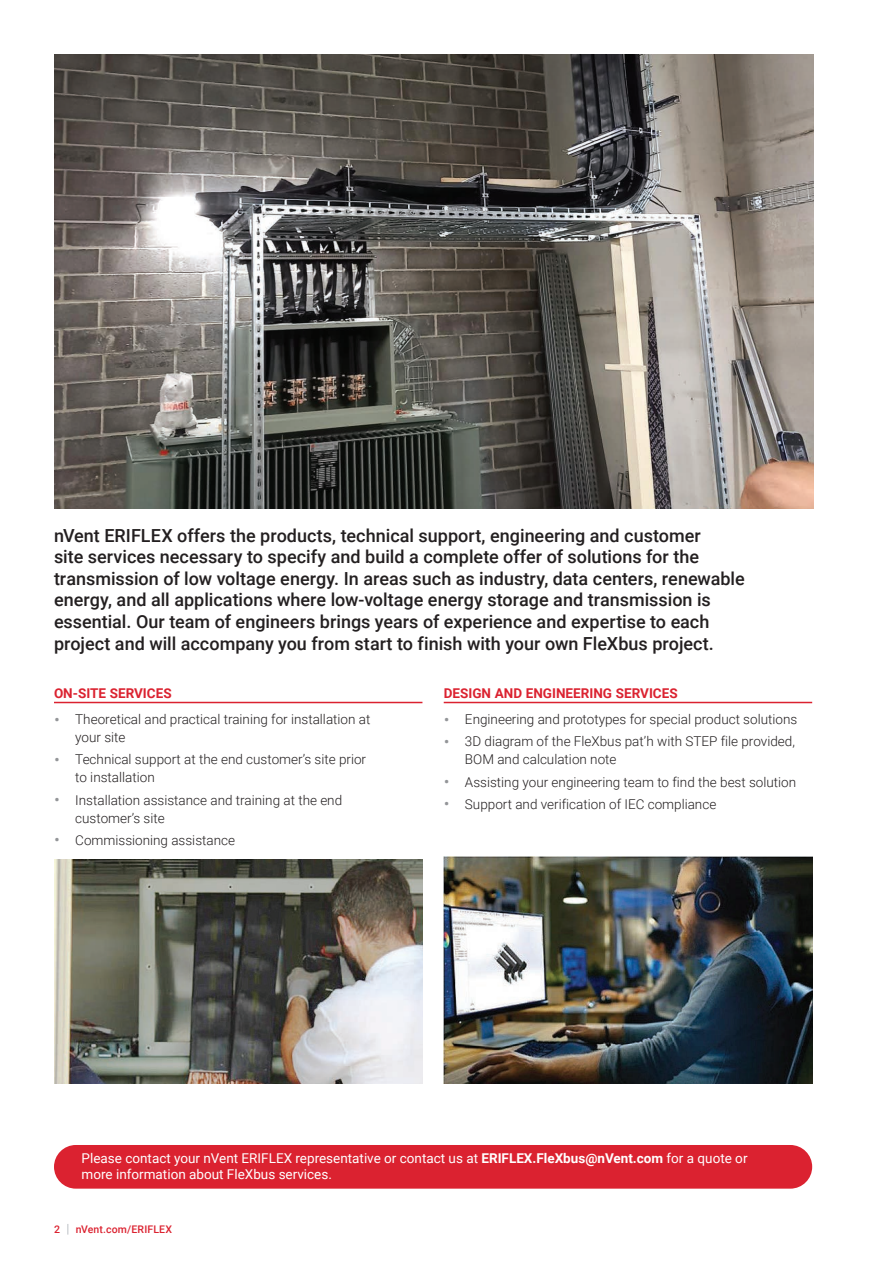
<style>
.page{position:relative;width:893px;height:1263px;background:#fff}
.page>*{position:absolute;margin:0;border:0;box-sizing:border-box;transform-origin:0 0}
.Description{font:500 18px/21.6px "Roboto";color:#231f20}
.t1{font:300 13.5px/18px "Roboto";color:#231f20}
.Bodytext_1{font:13.5px/16.5px "Roboto";color:#fff}
.Subhead{font:700 13.5px "Roboto";color:#db2230}
.t2{font:500 10.5px "Roboto";letter-spacing:.015em;color:#db2230}
.s1{font-size:18px;color:#939598}
.s2{font-weight:700}
.s3{font-weight:300;font-size:12.6px;color:#8f959e}
</style>
<div class="page">
<hr style="left:54px;top:702px;width:368px;height:1px;background:#db2230">
<hr style="left:444px;top:702px;width:368px;height:1px;background:#db2230">
<img style="left:54px;top:859px;width:368px;height:224px">
<img style="left:444px;top:856px;width:368px;height:227px">
<img style="left:54px;top:54px;width:759px;height:455px">
<div style="left:54px;top:1145px;width:758px;height:43px;background:#db2230;border-radius:22px"></div>
<p class="Description" style="left:54px;top:524px;width:692px">nVent ERIFLEX offers the products, technical support, engineering and customer<br>site services necessary to specify and build a complete offer of solutions for the transmission of low voltage energy. In areas such as industry, data centers, renewable energy, and all applications where low-voltage energy storage and transmission is essential. Our team of engineers brings years of experience and expertise to each project and will accompany you from start to finish with your own FleXbus project.</p>
<p class="Subhead" style="left:54px;top:683px;width:119px">ON-SITE SERVICES</p>
<p class="t1" style="left:75px;top:710px;width:297px;text-indent:-21px"><span class="s1">•</span> Theoretical and practical training for installation at your site</p>
<p class="t1" style="left:75px;top:750px;width:292px;text-indent:-21px"><span class="s1">•</span> Technical support at the end customer’s site prior to installation</p>
<p class="t1" style="left:75px;top:790px;width:268px;text-indent:-21px"><span class="s1">•</span> Installation assistance and training at the end customer’s site</p>
<p class="t1" style="left:54px;top:830px;width:183px"><span class="s1">•</span> Commissioning assistance</p>
<p class="Subhead" style="left:444px;top:683px;width:235px">DESIGN AND ENGINEERING SERVICES</p>
<p class="t1" style="left:444px;top:710px;width:355px"><span class="s1">•</span> Engineering and prototypes for special product solutions</p>
<p class="t1" style="left:465px;top:732px;width:331px;text-indent:-21px"><span class="s1">•</span> 3D diagram of the FleXbus pat’h with STEP file provided,<br>BOM and calculation note</p>
<p class="t1" style="left:444px;top:772px;width:354px"><span class="s1">•</span> Assisting your engineering team to find the best solution</p>
<p class="t1" style="left:444px;top:794px;width:274px"><span class="s1">•</span> Support and verification of IEC compliance</p>
<p class="Bodytext_1" style="left:82px;top:1149px;width:667px">Please contact your nVent ERIFLEX representative or contact us at <span class="s2">ERIFLEX.FleXbus@nVent.com</span> for a quote or more information about FleXbus services.</p>
<p class="t2" style="left:54px;top:1222px;width:120px">2 <span class="s3">|</span> nVent.com/ERIFLEX</p>
</div>
